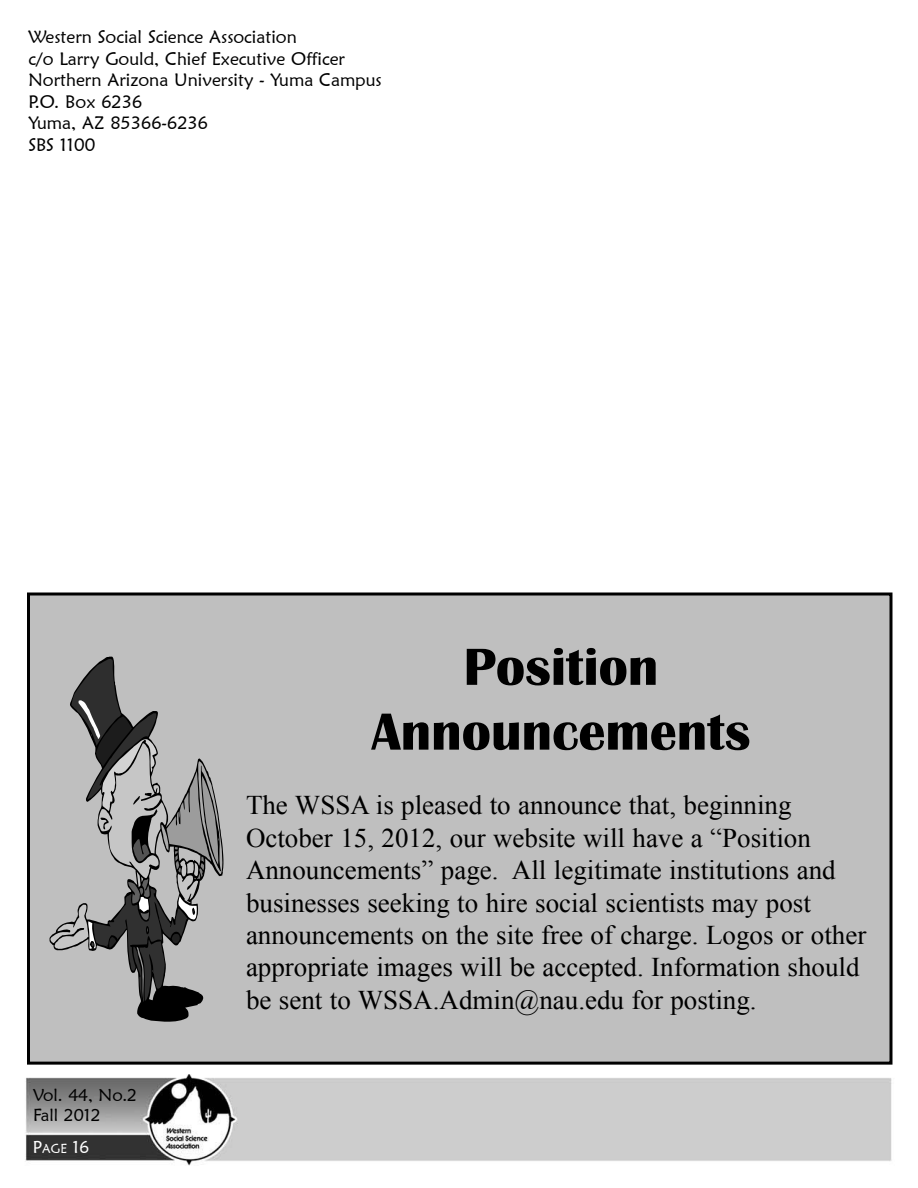
<style>
.page{position:relative;width:918px;height:1188px;background:#fff}
.page>*{position:absolute;margin:0;border:0;box-sizing:border-box;transform-origin:0 0}
.t1{font:700 54px/64.8px "Britannic";color:#000;text-align:center}
.t2{font:27px/32.4px "Times New Roman";color:#000}
.t3{font:18px/21.6px "Maiandra GD";color:#000}
.t4{font:17.25px/20.7px "Maiandra GD";color:#000}
.t5{font:17.25px "Maiandra GD";color:#fff}
.s1{font-size:12.9px}
</style>
<div class="page">
<img style="left:25px;top:1074px;width:867px;height:92px">
<div style="left:28px;top:594px;width:863px;height:469px;background:#bfbfbf"></div>
<div style="left:27px;top:592px;width:865px;height:473px;border:3px solid #000"></div>
<svg style="left:50px;top:659px;width:172px;height:361px"></svg>
<p class="t3" style="left:28px;top:26px;width:355px">Western Social Science Association<br>c/o Larry Gould, Chief Executive Officer<br>Northern Arizona University - Yuma Campus<br>P.O. Box 6236<br>Yuma, AZ 85366-6236<br>SBS 1100</p>
<h1 class="t1" style="left:371px;top:635px;width:381px">Position<br>Announcements</h1>
<p class="t4" style="left:33px;top:1084px;width:106px">Vol. 44, No.2<br>Fall 2012</p>
<p class="t5" style="left:33px;top:1136px;width:58px">P<span class="s1">age</span> 16</p>
<p class="t2" style="left:246px;top:789px;width:622px">The WSSA is pleased to announce that, beginning October 15, 2012, our website will have a “Position Announcements” page. All legitimate institutions and businesses seeking to hire social scientists may post announcements on the site free of charge. Logos or other appropriate images will be accepted. Information should be sent to WSSA.Admin@nau.edu for posting.</p>
</div>
